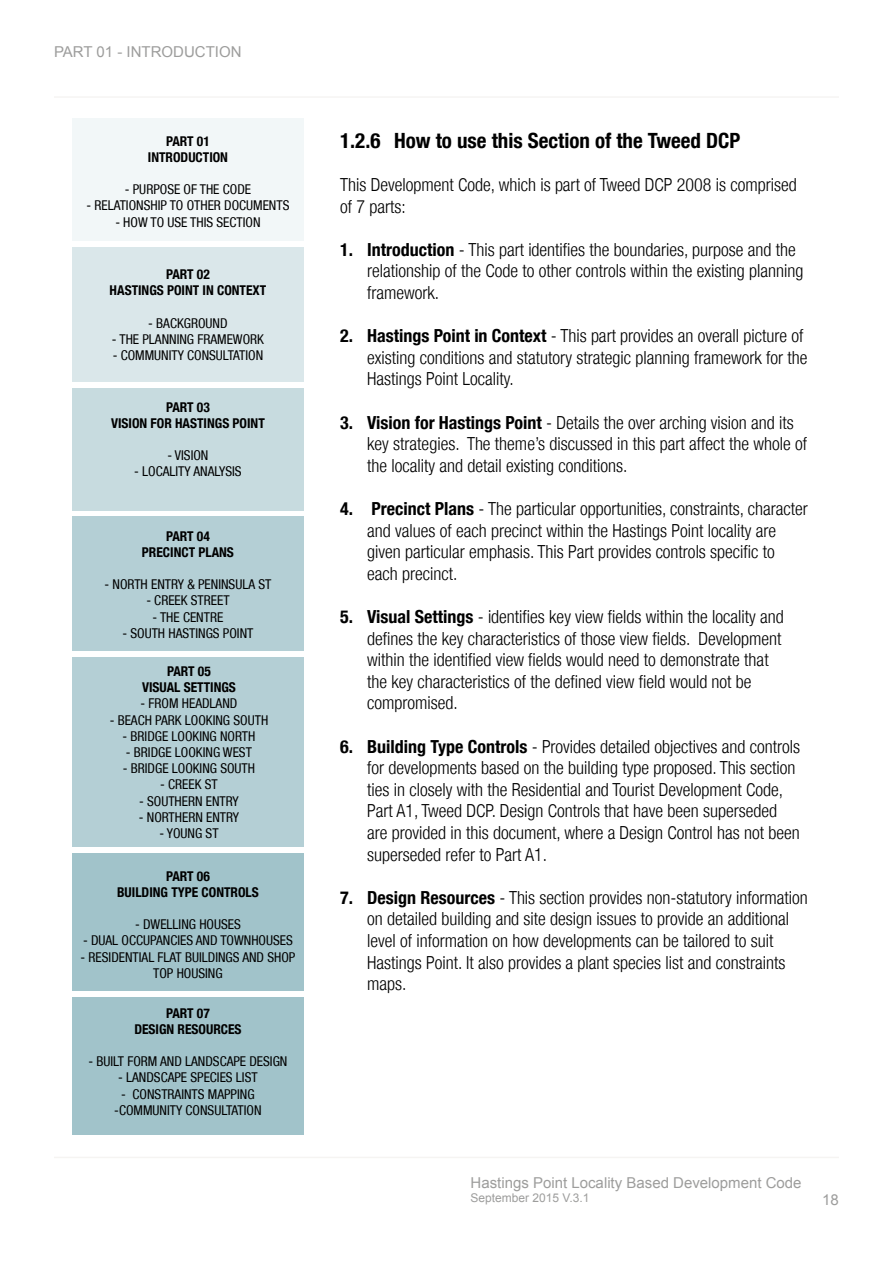
<style>
.page{position:relative;width:893px;height:1263px;background:#fff}
.page>*{position:absolute;margin:0;border:0;box-sizing:border-box;transform-origin:0 0}
.t1{font:700 condensed 21px "Helvetica Neue LT";color:#000}
.t2{font:300 condensed 18px/21.6px "Helvetica Neue LT";color:#000}
.t3{font:15px "Arial";color:#9d9d9c}
.t4{font:condensed 13.5px/16.2px "Helvetica Neue LT";color:#000;text-align:center}
.t5{font:700 condensed 13.5px/16.2px "Helvetica Neue LT";color:#000;text-align:center}
.t6{font:12px "Arial";color:#9d9d9c}
.s1{font-weight:700}
</style>
<div class="page">
<hr style="left:54px;top:96px;width:785px;height:2px;background:#eceae6">
<hr style="left:54px;top:1157px;width:785px;height:1px;background:#eceae6">
<div style="left:72px;top:388px;width:232px;height:122px;background:#c7dbdf"></div>
<div style="left:72px;top:247px;width:232px;height:134px;background:#dae7ea"></div>
<div style="left:72px;top:118px;width:232px;height:123px;background:#f2f7f8"></div>
<div style="left:72px;top:516px;width:232px;height:135px;background:#b4cfd5"></div>
<div style="left:72px;top:658px;width:232px;height:189px;background:#b4cfd5"></div>
<div style="left:72px;top:853px;width:232px;height:138px;background:#a1c3ca"></div>
<div style="left:72px;top:997px;width:232px;height:138px;background:#a1c3ca"></div>
<p class="t3" style="left:54px;top:42px;width:189px">PART 01 - INTRODUCTION</p>
<p class="t5" style="left:148px;top:132px;width:82px">PART 01<br>INTRODUCTION</p>
<p class="t4" style="left:125px;top:181px;width:128px">- PURPOSE OF THE CODE</p>
<p class="t4" style="left:86px;top:197px;width:205px">- RELATIONSHIP TO OTHER DOCUMENTS</p>
<p class="t4" style="left:115px;top:214px;width:147px">- HOW TO USE THIS SECTION</p>
<p class="t5" style="left:110px;top:266px;width:158px">PART 02<br>HASTINGS POINT IN CONTEXT</p>
<p class="t4" style="left:148px;top:315px;width:81px">- BACKGROUND</p>
<p class="t4" style="left:112px;top:331px;width:153px">- THE PLANNING FRAMEWORK</p>
<p class="t4" style="left:113px;top:347px;width:152px">- COMMUNITY CONSULTATION</p>
<p class="t5" style="left:111px;top:398px;width:155px">PART 03<br>VISION FOR HASTINGS POINT</p>
<p class="t4" style="left:167px;top:447px;width:42px">- VISION</p>
<p class="t4" style="left:134px;top:463px;width:109px">- LOCALITY ANALYSIS</p>
<p class="t5" style="left:142px;top:527px;width:93px">PART 04<br>PRECINCT PLANS</p>
<p class="t4" style="left:105px;top:576px;width:168px">- NORTH ENTRY &amp; PENINSULA ST</p>
<p class="t4" style="left:146px;top:592px;width:85px">- CREEK STREET</p>
<p class="t4" style="left:153px;top:609px;width:72px">- THE CENTRE</p>
<p class="t4" style="left:122px;top:625px;width:133px">- SOUTH HASTINGS POINT</p>
<p class="t5" style="left:142px;top:663px;width:95px">PART 05<br>VISUAL SETTINGS</p>
<p class="t4" style="left:141px;top:695px;width:98px">- FROM HEADLAND</p>
<p class="t4" style="left:110px;top:711px;width:160px">- BEACH PARK LOOKING SOUTH</p>
<p class="t4" style="left:123px;top:728px;width:134px">- BRIDGE LOOKING NORTH</p>
<p class="t4" style="left:126px;top:744px;width:128px">- BRIDGE LOOKING WEST</p>
<p class="t4" style="left:123px;top:760px;width:134px">- BRIDGE LOOKING SOUTH</p>
<p class="t4" style="left:160px;top:776px;width:59px">- CREEK ST</p>
<p class="t4" style="left:139px;top:792px;width:101px">- SOUTHERN ENTRY</p>
<p class="t4" style="left:139px;top:809px;width:102px">- NORTHERN ENTRY</p>
<p class="t4" style="left:159px;top:825px;width:61px">- YOUNG ST</p>
<p class="t5" style="left:117px;top:868px;width:143px">PART 06<br>BUILDING TYPE CONTROLS</p>
<p class="t4" style="left:135px;top:916px;width:107px">- DWELLING HOUSES</p>
<p class="t4" style="left:83px;top:932px;width:211px">- DUAL OCCUPANCIES AND TOWNHOUSES</p>
<p class="t4" style="left:81px;top:949px;width:216px">- RESIDENTIAL FLAT BUILDINGS AND SHOP<br>TOP HOUSING</p>
<p class="t5" style="left:134px;top:1004px;width:109px">PART 07<br>DESIGN RESOURCES</p>
<p class="t4" style="left:88px;top:1053px;width:200px">- BUILT FORM AND LANDSCAPE DESIGN</p>
<p class="t4" style="left:118px;top:1069px;width:141px">- LANDSCAPE SPECIES LIST</p>
<p class="t4" style="left:114px;top:1085px;width:149px">- CONSTRAINTS MAPPING -COMMUNITY CONSULTATION</p>
<p class="t1" style="left:340px;top:128px;width:402px">1.2.6 How to use this Section of the Tweed DCP</p>
<p class="t2" style="left:340px;top:174px;width:458px">This Development Code, which is part of Tweed DCP 2008 is comprised of 7 parts:</p>
<p class="t2" style="left:367px;top:238px;width:438px;text-indent:-27px"><span class="s1">1. Introduction</span> - This part identifies the boundaries, purpose and the relationship of the Code to other controls within the existing planning framework.</p>
<p class="t2" style="left:367px;top:325px;width:442px;text-indent:-27px"><span class="s1">2. Hastings Point in Context</span> - This part provides an overall picture of existing conditions and statutory strategic planning framework for the<br>Hastings Point Locality.</p>
<p class="t2" style="left:367px;top:411px;width:441px;text-indent:-27px"><span class="s1">3. Vision for Hastings Point</span> - Details the over arching vision and its key strategies. The theme’s discussed in this part affect the whole of the locality and detail existing conditions.</p>
<p class="t2" style="left:367px;top:498px;width:442px;text-indent:-27px"><span class="s1">4. Precinct Plans</span> - The particular opportunities, constraints, character and values of each precinct within the Hastings Point locality are given particular emphasis. This Part provides controls specific to each precinct.</p>
<p class="t2" style="left:367px;top:606px;width:418px;text-indent:-27px"><span class="s1">5. Visual Settings</span> - identifies key view fields within the locality and defines the key characteristics of those view fields. Development within the identified view fields would need to demonstrate that the key characteristics of the defined view field would not be compromised.</p>
<p class="t2" style="left:367px;top:735px;width:434px;text-indent:-27px"><span class="s1">6. Building Type Controls</span> - Provides detailed objectives and controls for developments based on the building type proposed. This section ties in closely with the Residential and Tourist Development Code, Part A1, Tweed DCP. Design Controls that have been superseded are provided in this document, where a Design Control has not been superseded refer to Part A1.</p>
<p class="t2" style="left:367px;top:886px;width:442px;text-indent:-27px"><span class="s1">7. Design Resources</span> - This section provides non-statutory information on detailed building and site design issues to provide an additional level of information on how developments can be tailored to suit Hastings Point. It also provides a plant species list and constraints maps.</p>
<p class="t3" style="left:471px;top:1173px;width:332px">Hastings Point Locality Based Development Code</p>
<p class="t6" style="left:471px;top:1190px;width:120px">September 2015 V.3.1</p>
<p class="t3" style="left:822px;top:1189px;width:18px">18</p>
</div>
